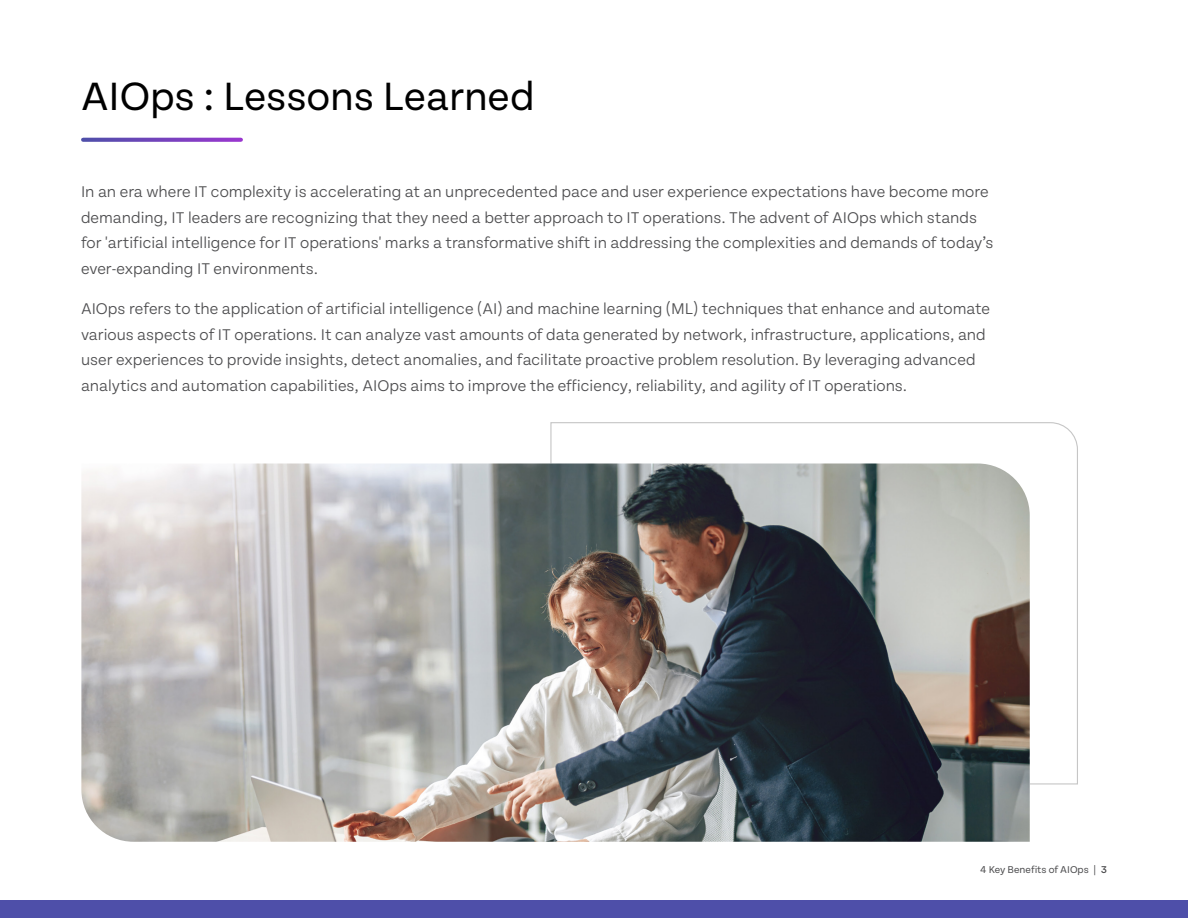
<style>
.page{position:relative;width:1188px;height:918px;background:#fff}
.page>*{position:absolute;margin:0;border:0;box-sizing:border-box;transform-origin:0 0}
.t1{font:42px "Tenon";color:#000}
.t2{font:300 16.5px/25.5px "Tenon";color:#4d4d4f}
.t3{font:10.5px "Tenon";color:#4d4d4f}
.s1{font-weight:500}
</style>
<div class="page">
<svg style="left:550px;top:422px;width:528px;height:363px"></svg>
<img style="left:81px;top:464px;width:949px;height:378px">
<div style="left:0;top:900px;width:1188px;height:18px;background:#4e4fa9"></div>
<svg style="left:83px;top:138px;width:158px;height:4px"></svg>
<h1 class="t1" style="left:81px;top:75px;width:455px">AIOps : Lessons Learned</h1>
<p class="t2" style="left:81px;top:180px;width:914px">In an era where IT complexity is accelerating at an unprecedented pace and user experience expectations have become more demanding, IT leaders are recognizing that they need a better approach to IT operations. The advent of AIOps which stands for 'artificial intelligence for IT operations' marks a transformative shift in addressing the complexities and demands of today’s ever-expanding IT environments.</p>
<p class="t2" style="left:81px;top:296px;width:911px">AIOps refers to the application of artificial intelligence (AI) and machine learning (ML) techniques that enhance and automate various aspects of IT operations. It can analyze vast amounts of data generated by network, infrastructure, applications, and user experiences to provide insights, detect anomalies, and facilitate proactive problem resolution. By leveraging advanced analytics and automation capabilities, AIOps aims to improve the efficiency, reliability, and agility of IT operations.</p>
<p class="t3" style="left:980px;top:864px;width:128px">4 Key Benefits of AIOps | <span class="s1">3</span></p>
</div>
